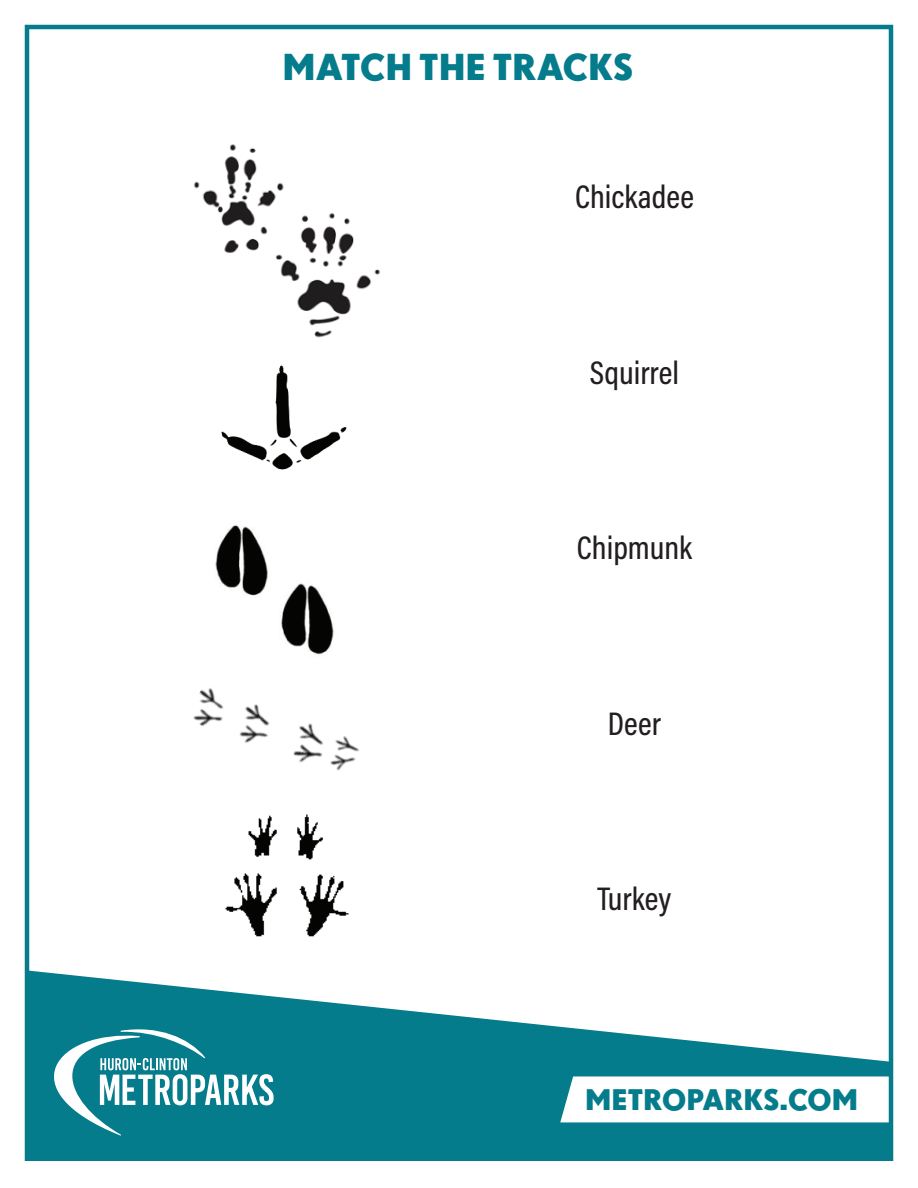
<style>
.page{position:relative;width:918px;height:1188px;background:#fff}
.page>*{position:absolute;margin:0;border:0;box-sizing:border-box;transform-origin:0 0}
.t1{font:700 39px "Drescher Grotesk BT";color:#047c8c}
.t2{font:500 33px "Acumin Pro Cond";color:#231f20}
.t3{font:700 31.05px "Drescher Grotesk BT";color:#047c8c}
</style>
<div class="page">
<div style="left:30px;top:1077px;width:858px;height:79px;background:#047c8c"></div>
<svg style="left:24px;top:943px;width:870px;height:134px"></svg>
<svg style="left:560px;top:1076px;width:328px;height:46px"></svg>
<svg style="left:24px;top:1025px;width:250px;height:111px"></svg>
<img style="left:194px;top:144px;width:186px;height:194px">
<img style="left:221px;top:365px;width:126px;height:105px">
<img style="left:215px;top:525px;width:119px;height:124px">
<img style="left:193px;top:649px;width:166px;height:122px">
<img style="left:206px;top:814px;width:162px;height:143px">
<div style="left:25px;top:25px;width:868px;height:1136px;border:4px solid #047c8c"></div>
<p class="t1" style="left:283px;top:44px;width:352px">MATCH THE TRACKS</p>
<p class="t2" style="left:575px;top:176px;width:120px">Chickadee</p>
<p class="t2" style="left:590px;top:351px;width:91px">Squirrel</p>
<p class="t2" style="left:577px;top:527px;width:117px">Chipmunk</p>
<p class="t2" style="left:608px;top:702px;width:55px">Deer</p>
<p class="t2" style="left:598px;top:878px;width:75px">Turkey</p>
<p class="t3" style="left:585px;top:1081px;width:275px">METROPARKS.COM</p>
</div>
